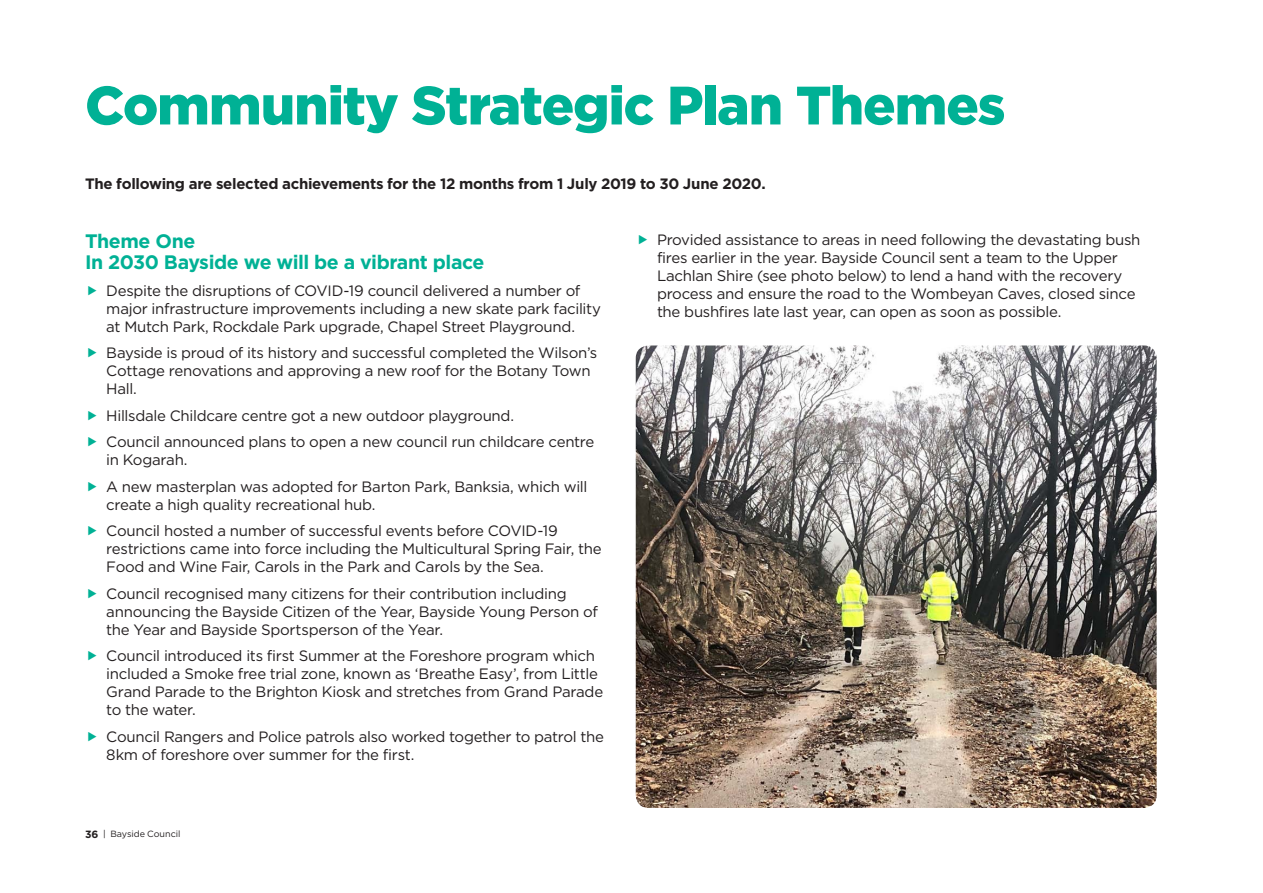
<style>
.page{position:relative;width:1263px;height:893px;background:#fff}
.page>*{position:absolute;margin:0;border:0;box-sizing:border-box;transform-origin:0 0}
.t1{font:900 54px "Gotham";letter-spacing:-.025em;color:#00b195}
.t2{font:700 19.5px/21px "Gotham";letter-spacing:-.025em;color:#00b195}
.t3{font:15px/18px "Gotham";letter-spacing:-.02em;color:#231f20}
.t4{font:700 15px "Gotham";letter-spacing:-.02em;color:#231f20}
.t5{font:9px "Gotham";letter-spacing:-.005em;color:#231f20}
.s1{font-weight:700;font-size:10.5px}
</style>
<div class="page">
<img style="left:636px;top:345px;width:521px;height:463px">
<h1 class="t1" style="left:85px;top:74px;width:922px">Community Strategic Plan Themes</h1>
<p class="t4" style="left:85px;top:175px;width:682px">The following are selected achievements for the 12 months from 1 July 2019 to 30 June 2020.</p>
<h2 class="t2" style="left:85px;top:230px;width:401px">Theme One<br>In 2030 Bayside we will be a vibrant place</h2>
<p class="t3" style="left:106px;top:281px;width:496px">Despite the disruptions of COVID-19 council delivered a number of major infrastructure improvements including a new skate park facility at Mutch Park, Rockdale Park upgrade, Chapel Street Playground.</p>
<p class="t3" style="left:106px;top:344px;width:493px">Bayside is proud of its history and successful completed the Wilson’s<br>Cottage renovations and approving a new roof for the Botany Town<br>Hall.</p>
<p class="t3" style="left:106px;top:402px;width:489px;line-height:26.5px">Hillsdale Childcare centre got a new outdoor playground.<br>Council announced plans to open a new council run childcare centre</p>
<p class="t3" style="left:106px;top:446px;width:483px;line-height:26.5px">in Kogarah.<br>A new masterplan was adopted for Barton Park, Banksia, which will</p>
<p class="t3" style="left:106px;top:491px;width:453px;line-height:26.5px">create a high quality recreational hub.<br>Council hosted a number of successful events before COVID-19</p>
<p class="t3" style="left:106px;top:540px;width:497px">restrictions came into force including the Multicultural Spring Fair, the<br>Food and Wine Fair, Carols in the Park and Carols by the Sea.</p>
<p class="t3" style="left:106px;top:584px;width:493px">Council recognised many citizens for their contribution including announcing the Bayside Citizen of the Year, Bayside Young Person of the Year and Bayside Sportsperson of the Year.</p>
<p class="t3" style="left:106px;top:647px;width:498px">Council introduced its first Summer at the Foreshore program which included a Smoke free trial zone, known as ‘Breathe Easy’, from Little Grand Parade to the Brighton Kiosk and stretches from Grand Parade to the water.</p>
<p class="t3" style="left:106px;top:727px;width:499px">Council Rangers and Police patrols also worked together to patrol the<br>8km of foreshore over summer for the first.</p>
<p class="t5" style="left:85px;top:829px;width:97px"><span class="s1">36</span> | Bayside Council</p>
<p class="t3" style="left:657px;top:231px;width:485px">Provided assistance to areas in need following the devastating bush fires earlier in the year. Bayside Council sent a team to the Upper Lachlan Shire (see photo below) to lend a hand with the recovery process and ensure the road to the Wombeyan Caves, closed since the bushfires late last year, can open as soon as possible.</p>
</div>
